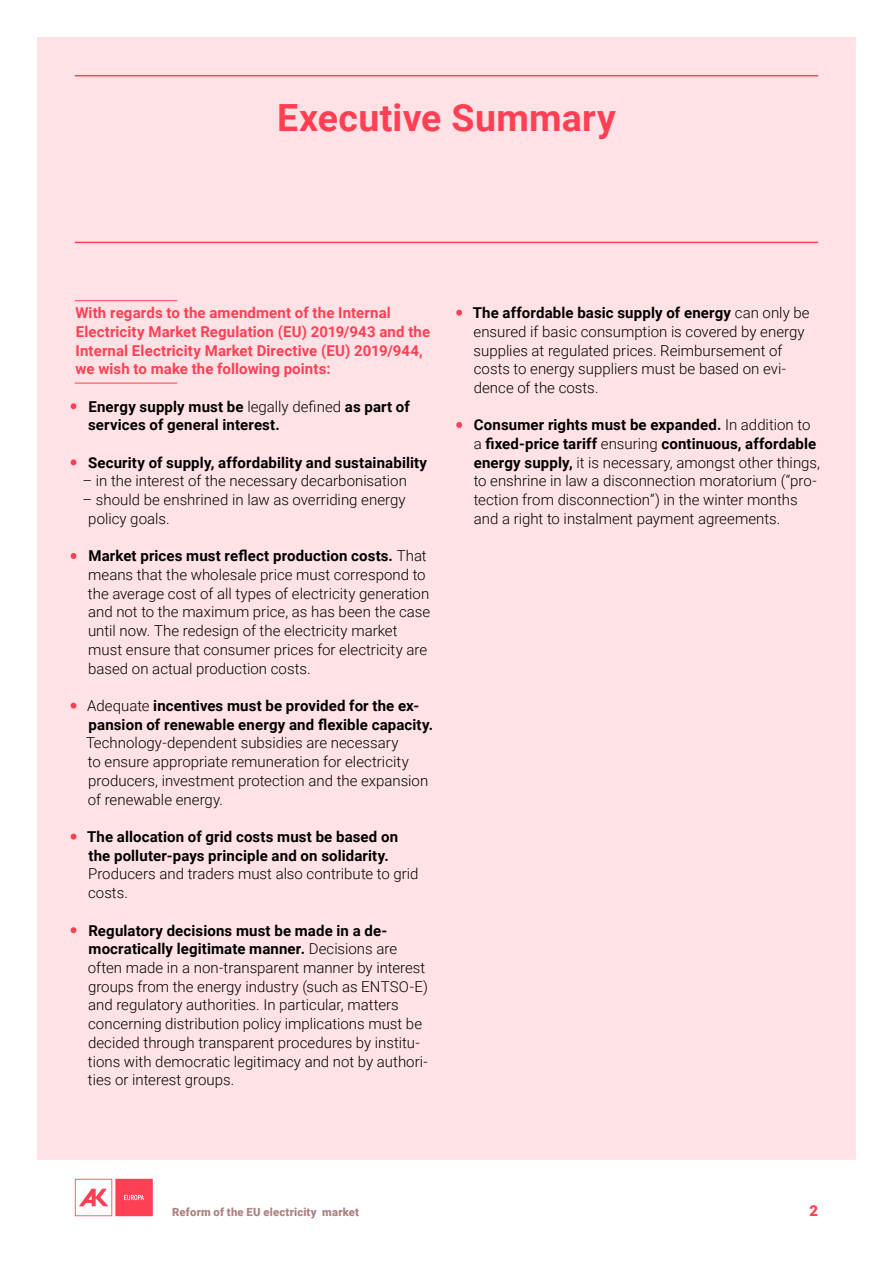
<style>
.page{position:relative;width:893px;height:1263px;background:#fff}
.page>*{position:absolute;margin:0;border:0;box-sizing:border-box;transform-origin:0 0}
.t1{font:700 37.5px "Roboto";letter-spacing:.01em;color:#ff4054}
.t2{font:300 15px/18.8px "Roboto";color:#000}
.t3{font:700 15px/18.8px "Roboto";letter-spacing:.01em;color:#000}
.t4{font:700 15px/18.8px "Roboto";letter-spacing:.01em;color:#ff4054}
.t5{font:900 15px "Roboto";color:#ff4054}
.t6{font:900 11.25px "Roboto";letter-spacing:.015em;color:#af8282}
.s1{font-weight:300;color:#ff4054}
.s2{font-weight:300}
.s3{color:#ff4054}
.s4{font-weight:700}
</style>
<div class="page">
<svg style="left:75px;top:1179px;width:78px;height:37px"></svg>
<div style="left:37px;top:37px;width:818px;height:1123px;background:#ffe2e6"></div>
<hr style="left:75px;top:300px;width:102px;height:1px;background:#ff4054">
<hr style="left:75px;top:383px;width:102px;height:1px;background:#ff4054">
<hr style="left:75px;top:75px;width:743px;height:1px;background:#ff4054">
<hr style="left:75px;top:242px;width:743px;height:1px;background:#ff4054">
<h1 class="t1" style="left:277px;top:91px;width:340px">Executive Summary</h1>
<p class="t4" style="left:75px;top:303px;width:356px">With regards to the amendment of the Internal Electricity Market Regulation (EU) 2019/943 and the Internal Electricity Market Directive (EU) 2019/944, we wish to make the following points:</p>
<p class="t3" style="left:88px;top:396px;width:323px;text-indent:-17px"><span class="s1">•</span> Energy supply must be <span class="s2">legally defined</span> as part of services of general interest.</p>
<p class="t3" style="left:71px;top:452px;width:358px"><span class="s1">•</span> Security of supply, affordability and sustainability</p>
<p class="t2" style="left:83px;top:471px;width:326px">– in the interest of the necessary decarbonisation</p>
<p class="t2" style="left:88px;top:490px;width:319px;text-indent:-6px">– should be enshrined in law as overriding energy policy goals.</p>
<p class="t2" style="left:88px;top:546px;width:344px;text-indent:-17px"><span class="s3">•</span> <span class="s4">Market prices must reflect production costs.</span> That means that the wholesale price must correspond to the average cost of all types of electricity generation and not to the maximum price, as has been the case until now. The redesign of the electricity market must ensure that consumer prices for electricity are based on actual production costs.</p>
<p class="t3" style="left:89px;top:696px;width:346px;text-indent:-17px"><span class="s1">•</span> <span class="s2">Adequate</span> incentives must be provided for the ex&shy;pansion of renewable energy and flexible capacity.</p>
<p class="t2" style="left:86px;top:733px;width:344px">Technology-dependent subsidies are necessary<br>to ensure appropriate remuneration for electricity producers, investment protection and the expansion of renewable energy.</p>
<p class="t3" style="left:71px;top:827px;width:328px;text-align:center"><span class="s1">•</span> The allocation of grid costs must be based on the polluter-pays principle and on solidarity.</p>
<p class="t2" style="left:88px;top:864px;width:332px">Producers and traders must also contribute to grid costs.</p>
<p class="t2" style="left:88px;top:920px;width:342px;text-indent:-17px"><span class="s3">•</span> <span class="s4">Regulatory decisions must be made in a de&shy;mocratically legitimate manner.</span> Decisions are often made in a non-transparent manner by interest groups from the energy industry (such as ENTSO-E) and regulatory authorities. In particular, matters concerning distribution policy implications must be decided through transparent procedures by institu&shy;tions with democratic legitimacy and not by authori&shy;ties or interest groups.</p>
<p class="t2" style="left:473px;top:303px;width:338px;text-indent:-17px"><span class="s3">•</span> <span class="s4">The affordable basic supply of energy</span> can only be ensured if basic consumption is covered by energy supplies at regulated prices. Reimbursement of costs to energy suppliers must be based on evi&shy;dence of the costs.</p>
<p class="t2" style="left:474px;top:415px;width:348px;text-indent:-17px"><span class="s3">•</span> <span class="s4">Consumer rights must be expanded.</span> In addition to a <span class="s4">fixed-price tariff</span> ensuring <span class="s4">continuous, affordable energy supply,</span> it is necessary, amongst other things, to enshrine in law a disconnection moratorium (“pro&shy;tection from disconnection”) in the winter months and a right to instalment payment agreements.</p>
<p class="t6" style="left:172px;top:1204px;width:188px">Reform of the EU electricity market</p>
<p class="t5" style="left:809px;top:1200px;width:10px">2</p>
</div>
